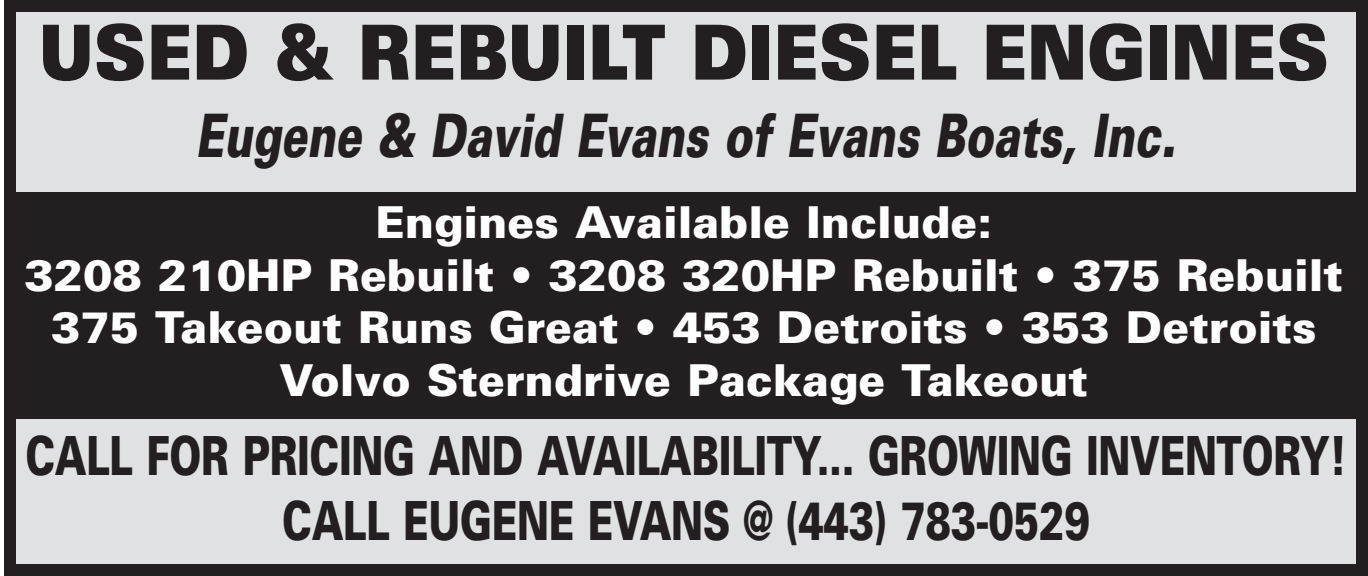
<style>
.page{position:relative;width:1368px;height:576px;background:#fff}
.page>*{position:absolute;margin:0;border:0;box-sizing:border-box;transform-origin:0 0}
.t1{font:900 expanded 76px "Univers";color:#231f20;scale:.71 1}
.t2{font:italic 900 60px "Univers";color:#231f20;scale:.71 1}
.t3{font:900 54px/64.8px "Univers";letter-spacing:-.005em;color:#231f20;text-align:center;scale:.71 1}
.t4{font:900 44px/52.8px "Univers";color:#fff;text-align:center}
.s1{font-size:68px}
</style>
<div class="page">
<div style="left:10px;top:6px;width:1352px;height:564px;background:#e0e1e3"></div>
<div style="left:4px;top:0;width:1364px;height:576px;border:12px solid #231f20"></div>
<div style="left:10px;top:192px;width:1347px;height:227px;background:#231f20"></div>
<h1 class="t1" style="left:39px;top:25px;width:1819px">USED &amp; REBUILT DIESEL ENGINES</h1>
<h2 class="t2" style="left:196px;top:113px;width:1383px">Eugene &amp; David Evans of Evans Boats, Inc<span class="s1">.</span></h2>
<p class="t4" style="left:25px;top:200px;width:1320px">Engines Available Include:<br>3208 210HP Rebuilt • 3208 320HP Rebuilt • 375 Rebuilt 375 Takeout Runs Great • 453 Detroits • 353 Detroits Volvo Sterndrive Package Takeout</p>
<p class="t3" style="left:25px;top:428px;width:1863px">CALL FOR PRICING AND AVAILABILITY... GROWING INVENTORY!<br>CALL EUGENE EVANS @ (443) 783-0529</p>
</div>
